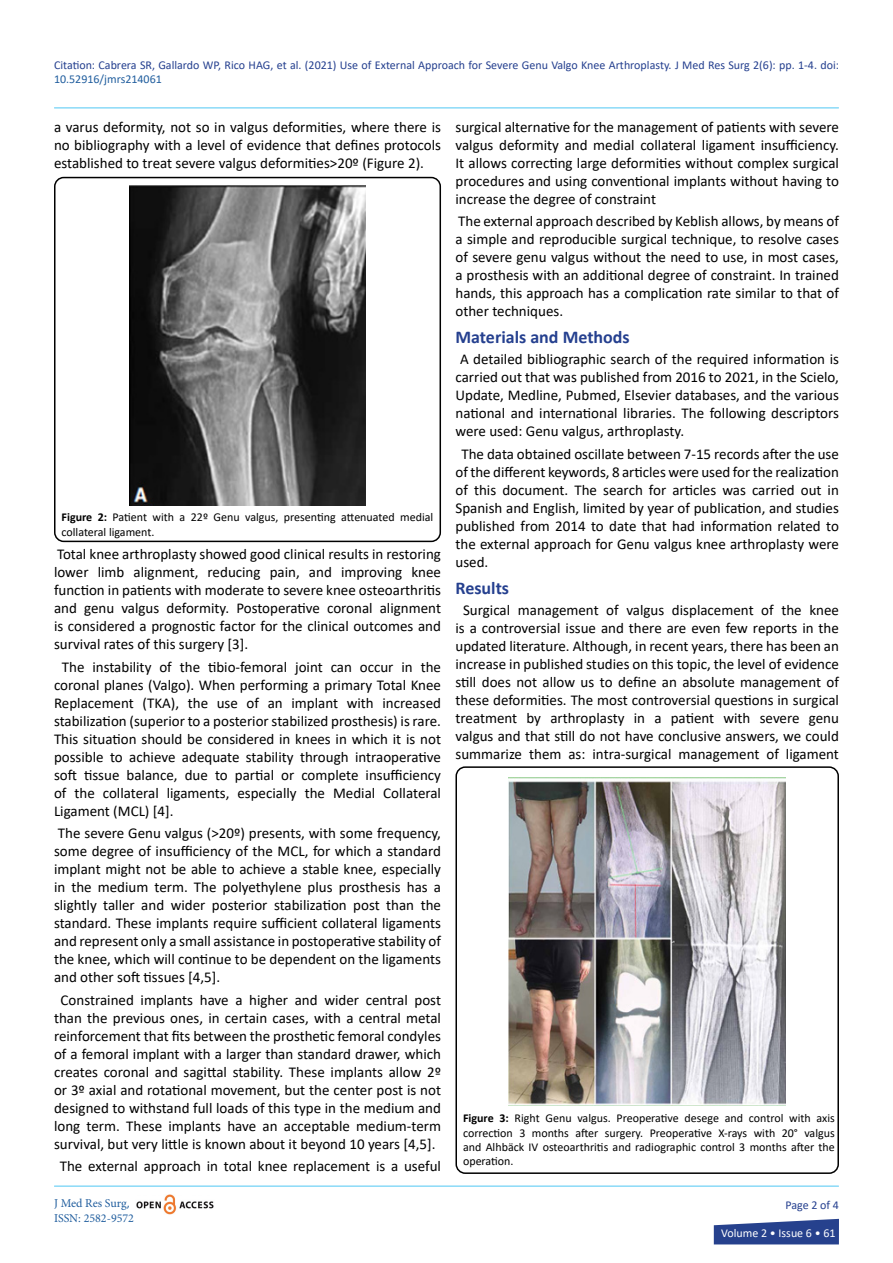
<style>
.page{position:relative;width:893px;height:1263px;background:#fff}
.page>*{position:absolute;margin:0;border:0;box-sizing:border-box;transform-origin:0 0}
.t1{font:700 18px "Calibri";color:#25408f}
.t2{font:15px/18px "Calibri";color:#000;text-align:justify}
.t3{font:12px/14.4px "Calibri";color:#000}
.t4{font:12px "Calibri";color:#25408f}
.t5{font:12px/15px "Minion Pro";color:#215e9e}
.t6{font:12px "Calibri";color:#215e9e}
.t7{font:12px "Calibri";color:#fff}
.s1{font-weight:700}
.s2{font-family:"Calibri"}
</style>
<div class="page">
<svg style="left:714px;top:1219px;width:125px;height:25px;background:#40589a"></svg>
<hr style="left:54px;top:107px;width:785px;height:1px;background:#00aeef">
<hr style="left:54px;top:1186px;width:785px;height:1px;background:#00aeef">
<img style="left:136px;top:1194px;width:78px;height:21px">
<div style="left:54px;top:177px;width:387px;height:365px;border:2px solid #000;border-radius:9px"></div>
<div style="left:455px;top:766px;width:384px;height:408px;border:2px solid #000;border-radius:9px"></div>
<img style="left:130px;top:185px;width:236px;height:320px">
<img style="left:508px;top:778px;width:277px;height:327px">
<p class="t4" style="left:54px;top:57px;width:786px">Citation: Cabrera SR, Gallardo WP, Rico HAG, et al. (2021) Use of External Approach for Severe Genu Valgo Knee Arthroplasty. J Med Res Surg 2(6): pp. 1-4. doi:</p>
<p class="t6" style="left:54px;top:71px;width:109px">10.52916/jmrs214061</p>
<p class="t2" style="left:54px;top:118px;width:388px">a varus deformity, not so in valgus deformities, where there is no bibliography with a level of evidence that defines protocols established to treat severe valgus deformities&gt;20º (Figure 2).</p>
<p class="t3" style="left:62px;top:510px;width:373px"><span class="s1">Figure 2:</span> Patient with a 22º Genu valgus, presenting attenuated medial collateral ligament.</p>
<p class="t2" style="left:54px;top:545px;width:389px">Total knee arthroplasty showed good clinical results in restoring lower limb alignment, reducing pain, and improving knee function in patients with moderate to severe knee osteoarthritis and genu valgus deformity. Postoperative coronal alignment is considered a prognostic factor for the clinical outcomes and survival rates of this surgery [3].</p>
<p class="t2" style="left:54px;top:657px;width:389px;text-indent:8px">The instability of the tibio-femoral joint can occur in the coronal planes (Valgo). When performing a primary Total Knee Replacement (TKA), the use of an implant with increased stabilization (superior to a posterior stabilized prosthesis) is rare.<br>This situation should be considered in knees in which it is not possible to achieve adequate stability through intraoperative soft tissue balance, due to partial or complete insufficiency of the collateral ligaments, especially the Medial Collateral Ligament (MCL) [4].</p>
<p class="t2" style="left:54px;top:824px;width:389px">The severe Genu valgus (&gt;20º) presents, with some frequency, some degree of insufficiency of the MCL, for which a standard implant might not be able to achieve a stable knee, especially in the medium term. The polyethylene plus prosthesis has a slightly taller and wider posterior stabilization post than the standard. These implants require sufficient collateral ligaments and represent only a small assistance in postoperative stability of the knee, which will continue to be dependent on the ligaments and other soft tissues [4,5].</p>
<p class="t2" style="left:54px;top:990px;width:389px;text-align:center">Constrained implants have a higher and wider central post than the previous ones, in certain cases, with a central metal reinforcement that fits between the prosthetic femoral condyles of a femoral implant with a larger than standard drawer, which creates coronal and sagittal stability. These implants allow 2º or 3º axial and rotational movement, but the center post is not designed to withstand full loads of this type in the medium and long term. These implants have an acceptable medium-term survival, but very little is known about it beyond 10 years [4,5].</p>
<p class="t2" style="left:60px;top:1157px;width:383px">The external approach in total knee replacement is a useful</p>
<p class="t5" style="left:54px;top:1196px;width:82px">J Med Res Surg<span class="s2">,<br></span>ISSN: 2582-9572</p>
<p class="t2" style="left:455px;top:118px;width:385px">surgical alternative for the management of patients with severe valgus deformity and medial collateral ligament insufficiency.<br>It allows correcting large deformities without complex surgical procedures and using conventional implants without having to increase the degree of constraint</p>
<p class="t2" style="left:455px;top:212px;width:385px">The external approach described by Keblish allows, by means of a simple and reproducible surgical technique, to resolve cases of severe genu valgus without the need to use, in most cases, a prosthesis with an additional degree of constraint. In trained hands, this approach has a complication rate similar to that of other techniques.</p>
<p class="t1" style="left:455px;top:325px;width:176px">Materials and Methods</p>
<p class="t2" style="left:455px;top:350px;width:385px;text-indent:5px">A detailed bibliographic search of the required information is carried out that was published from 2016 to 2021, in the Scielo, Update, Medline, Pubmed, Elsevier databases, and the various national and international libraries. The following descriptors were used: Genu valgus, arthroplasty.</p>
<p class="t2" style="left:455px;top:445px;width:385px;text-indent:6px">The data obtained oscillate between 7-15 records after the use of the different keywords, 8 articles were used for the realization of this document. The search for articles was carried out in Spanish and English, limited by year of publication, and studies published from 2014 to date that had information related to the external approach for Genu valgus knee arthroplasty were used.</p>
<p class="t1" style="left:455px;top:575px;width:55px">Results</p>
<p class="t2" style="left:455px;top:601px;width:385px;text-align:center">Surgical management of valgus displacement of the knee is a controversial issue and there are even few reports in the updated literature. Although, in recent years, there has been an increase in published studies on this topic, the level of evidence still does not allow us to define an absolute management of these deformities. The most controversial questions in surgical treatment by arthroplasty in a patient with severe genu valgus and that still do not have conclusive answers, we could summarize them as: intra-surgical management of ligament</p>
<p class="t3" style="left:463px;top:1111px;width:373px;text-align:justify"><span class="s1">Figure 3:</span> Right Genu valgus. Preoperative desege and control with axis correction 3 months after surgery. Preoperative X-rays with 20° valgus and Alhbäck IV osteoarthritis and radiographic control 3 months after the operation.</p>
<p class="t4" style="left:785px;top:1196px;width:55px">Page 2 of 4</p>
<p class="t7" style="left:721px;top:1225px;width:116px">Volume 2 • Issue 6 • 61</p>
</div>
